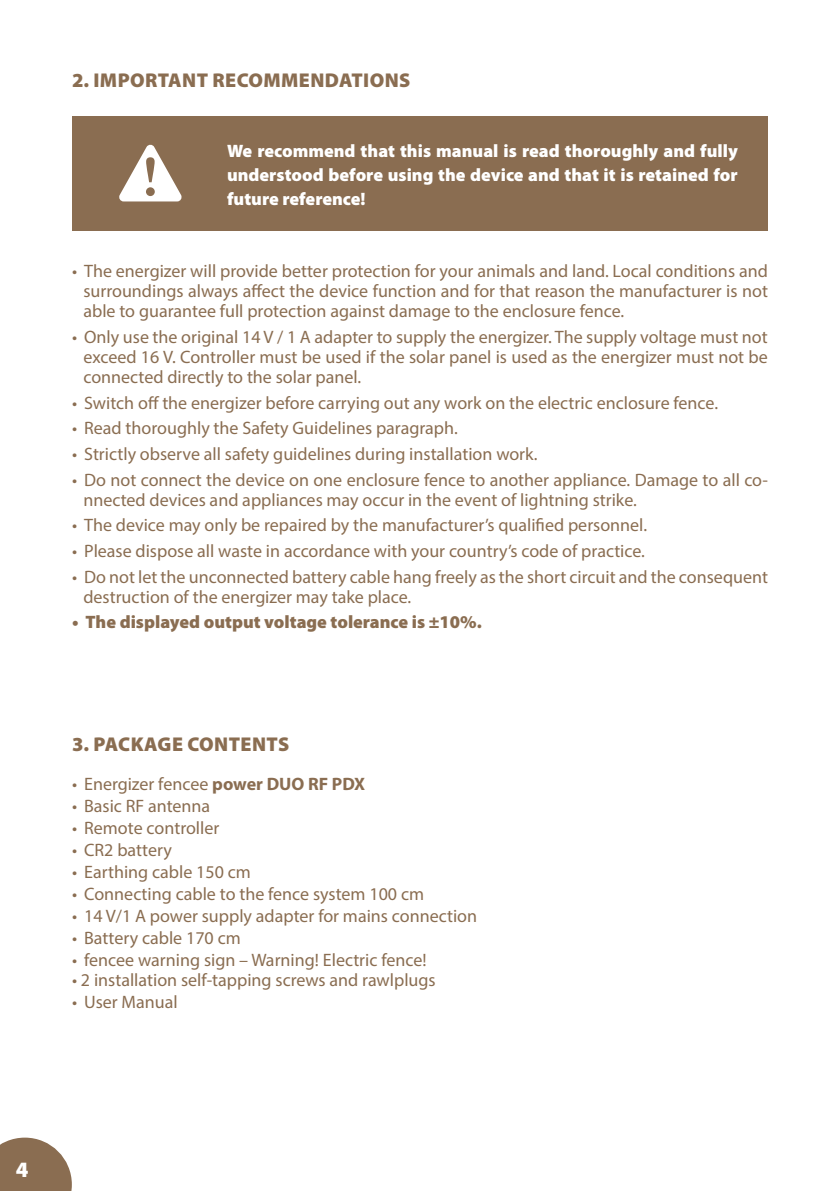
<style>
.page{position:relative;width:840px;height:1191px;background:#fff}
.page>*{position:absolute;margin:0;border:0;box-sizing:border-box;transform-origin:0 0}
.t1{font:900 22px "Myriad Pro";color:#fff}
.t2{font:900 20px "Myriad Pro";letter-spacing:.02em;color:#8a6d51}
.t3{font:18px/20px "Myriad Pro";color:#8a6d51;text-align:justify}
.t4{font:900 18px/24px "Myriad Pro";color:#fff;text-align:justify}
.t5{font:900 18px "Myriad Pro";color:#8a6d51}
.s1{font-weight:700}
</style>
<div class="page">
<svg style="left:0;top:1137px;width:72px;height:54px;background:#9b826b"></svg>
<div style="left:72px;top:116px;width:695px;height:114px;background:#8a6d51"></div>
<svg style="left:119px;top:144px;width:63px;height:57px"></svg>
<p class="t2" style="left:72px;top:69px;width:340px">2. IMPORTANT RECOMMENDATIONS</p>
<p class="t4" style="left:227px;top:139px;width:512px">We recommend that this manual is read thoroughly and fully understood before using the device and that it is retained for future reference!</p>
<p class="t3" style="left:83px;top:261px;width:685px;text-indent:-11px">• The energizer will provide better protection for your animals and land. Local conditions and surroundings always affect the device function and for that reason the manufacturer is not able to guarantee full protection against damage to the enclosure fence.</p>
<p class="t3" style="left:83px;top:326px;width:685px;text-indent:-11px">• Only use the original 14 V / 1 A adapter to supply the energizer. The supply voltage must not exceed 16 V. Controller must be used if the solar panel is used as the energizer must not be connected directly to the solar panel.</p>
<p class="t3" style="left:72px;top:392px;width:647px">• Switch off the energizer before carrying out any work on the electric enclosure fence.</p>
<p class="t3" style="left:72px;top:418px;width:387px">• Read thoroughly the Safety Guidelines paragraph.</p>
<p class="t3" style="left:72px;top:443px;width:467px">• Strictly observe all safety guidelines during installation work.</p>
<p class="t3" style="left:83px;top:469px;width:685px;text-indent:-11px">• Do not connect the device on one enclosure fence to another appliance. Damage to all co&shy;nnected devices and appliances may occur in the event of lightning strike.</p>
<p class="t3" style="left:72px;top:515px;width:576px">• The device may only be repaired by the manufacturer’s qualified personnel.</p>
<p class="t3" style="left:72px;top:540px;width:574px">• Please dispose all waste in accordance with your country’s code of practice.</p>
<p class="t3" style="left:83px;top:566px;width:685px;text-indent:-11px">• Do not let the unconnected battery cable hang freely as the short circuit and the consequent destruction of the energizer may take place.</p>
<p class="t5" style="left:72px;top:612px;width:411px">• The displayed output voltage tolerance is ±10%.</p>
<p class="t2" style="left:72px;top:732px;width:219px">3. PACKAGE CONTENTS</p>
<p class="t3" style="left:72px;top:773px;width:294px">• Energizer fencee <span class="s1">power DUO RF PDX</span></p>
<p class="t3" style="left:72px;top:795px;width:140px">• Basic RF antenna</p>
<p class="t3" style="left:72px;top:817px;width:149px">• Remote controller</p>
<p class="t3" style="left:72px;top:839px;width:101px">• CR2 battery</p>
<p class="t3" style="left:72px;top:861px;width:180px">• Earthing cable 150 cm</p>
<p class="t3" style="left:72px;top:883px;width:353px">• Connecting cable to the fence system 100 cm</p>
<p class="t3" style="left:72px;top:905px;width:406px">• 14 V/1 A power supply adapter for mains connection</p>
<p class="t3" style="left:72px;top:927px;width:170px">• Battery cable 170 cm</p>
<p class="t3" style="left:72px;top:949px;width:356px">• fencee warning sign – Warning! Electric fence!</p>
<p class="t3" style="left:72px;top:969px;width:365px">• 2 installation self-tapping screws and rawlplugs</p>
<p class="t3" style="left:72px;top:991px;width:107px">• User Manual</p>
<p class="t1" style="left:16px;top:1156px;width:14px">4</p>
</div>
